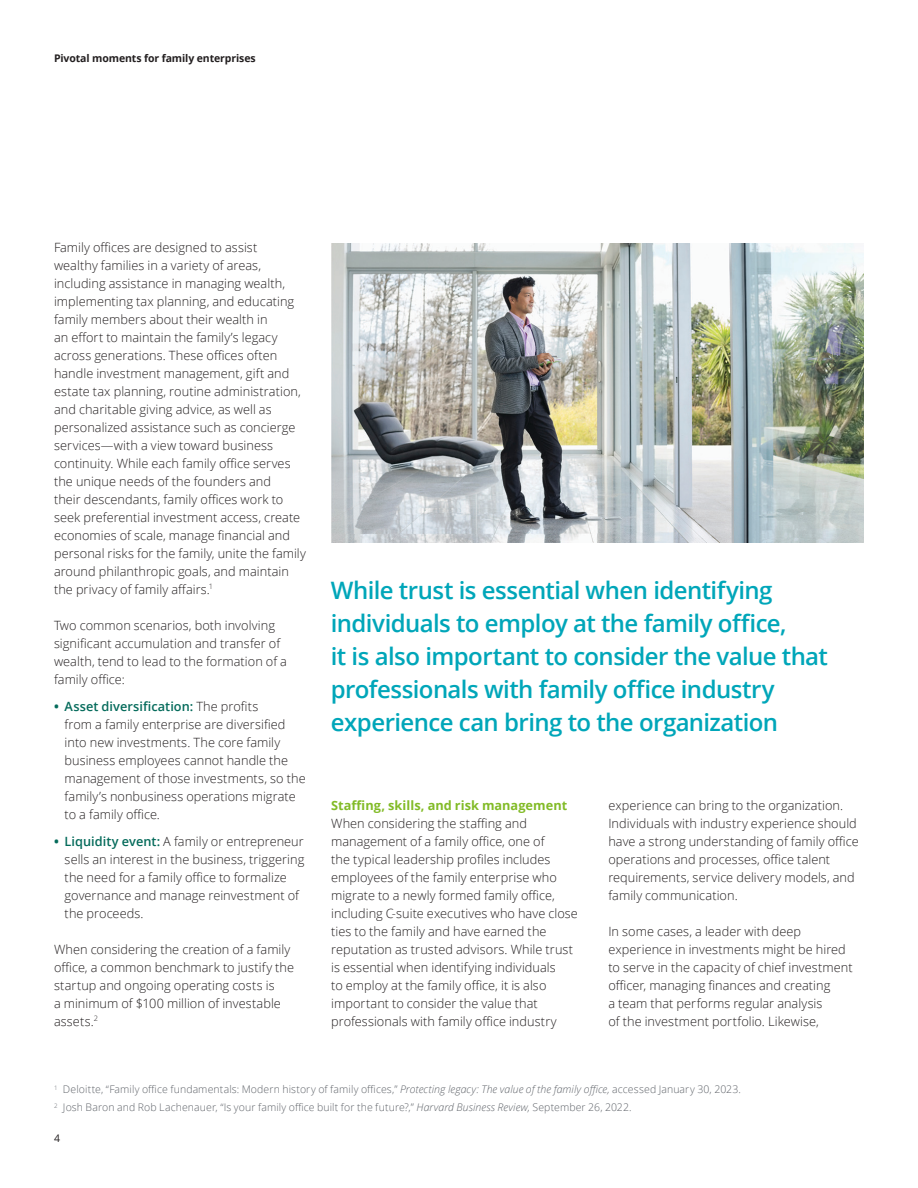
<style>
.page{position:relative;width:918px;height:1188px;background:#fff}
.page>*{position:absolute;margin:0;border:0;box-sizing:border-box;transform-origin:0 0}
.t1{font:600 24px/33px "Open Sans";letter-spacing:-.025em;color:#00a6b9}
.Body_copy__8_5_12pt{font:300 12.75px/18px "Open Sans";letter-spacing:.005em;color:#231f20}
.Subhead_A_-_GREEN{font:700 12.75px "Open Sans";letter-spacing:.005em;color:#82bb27}
.Footnote__7_9_5pt{font:300 10.5px "Open Sans";letter-spacing:.01em;color:#5f6369}
.t2{font:700 10.5px "Open Sans";letter-spacing:-.01em;color:#231f20}
.t3{font:10.5px "Open Sans";color:#231f20}
.s1{font-weight:700;color:#056b5b}
.s2{font-weight:600;color:#056b5b}
.s3{font-style:italic}
</style>
<div class="page">
<img style="left:331px;top:243px;width:533px;height:300px">
<p class="t2" style="left:54px;top:51px;width:203px">Pivotal moments for family enterprises</p>
<p class="Body_copy__8_5_12pt" style="left:54px;top:238px;width:253px">Family offices are designed to assist<br>wealthy families in a variety of areas, including assistance in managing wealth, implementing tax planning, and educating family members about their wealth in<br>an effort to maintain the family’s legacy across generations. These offices often handle investment management, gift and estate tax planning, routine administration, and charitable giving advice, as well as personalized assistance such as concierge services—with a view toward business continuity. While each family office serves the unique needs of the founders and<br>their descendants, family offices work to seek preferential investment access, create economies of scale, manage financial and personal risks for the family, unite the family around philanthropic goals, and maintain the privacy of family affairs.<sup>1</sup></p>
<p class="Body_copy__8_5_12pt" style="left:54px;top:616px;width:235px">Two common scenarios, both involving significant accumulation and transfer of wealth, tend to lead to the formation of a family office:</p>
<p class="Body_copy__8_5_12pt" style="left:65px;top:697px;width:243px;text-indent:-11px"><span class="s1">•</span> <span class="s2">Asset diversification:</span> The profits<br>from a family enterprise are diversified into new investments. The core family business employees cannot handle the management of those investments, so the family’s nonbusiness operations migrate to a family office.</p>
<p class="Body_copy__8_5_12pt" style="left:65px;top:832px;width:241px;text-indent:-11px"><span class="s1">•</span> <span class="s2">Liquidity event:</span> A family or entrepreneur sells an interest in the business, triggering the need for a family office to formalize governance and manage reinvestment of the proceeds.</p>
<p class="Body_copy__8_5_12pt" style="left:54px;top:940px;width:242px">When considering the creation of a family office, a common benchmark to justify the startup and ongoing operating costs is<br>a minimum of $100 million of investable assets.<sup>2</sup></p>
<p class="t1" style="left:331px;top:573px;width:499px">While trust is essential when identifying individuals to employ at the family office,<br>it is also important to consider the value that professionals with family office industry experience can bring to the organization</p>
<p class="Subhead_A_-_GREEN" style="left:331px;top:796px;width:238px">Staffing, skills, and risk management</p>
<p class="Body_copy__8_5_12pt" style="left:331px;top:814px;width:248px">When considering the staffing and management of a family office, one of<br>the typical leadership profiles includes employees of the family enterprise who migrate to a newly formed family office, including C-suite executives who have close ties to the family and have earned the reputation as trusted advisors. While trust is essential when identifying individuals<br>to employ at the family office, it is also important to consider the value that professionals with family office industry</p>
<p class="Body_copy__8_5_12pt" style="left:608px;top:796px;width:252px">experience can bring to the organization.<br>Individuals with industry experience should have a strong understanding of family office operations and processes, office talent requirements, service delivery models, and family communication.</p>
<p class="Body_copy__8_5_12pt" style="left:608px;top:922px;width:246px">In some cases, a leader with deep experience in investments might be hired to serve in the capacity of chief investment officer, managing finances and creating<br>a team that performs regular analysis<br>of the investment portfolio. Likewise,</p>
<p class="Footnote__7_9_5pt" style="left:54px;top:1082px;width:689px"><sup>1</sup> Deloitte, “Family office fundamentals: Modern history of family offices,” <span class="s3">Protecting legacy: The value of the family office,</span> accessed January 30, 2023.</p>
<p class="Footnote__7_9_5pt" style="left:54px;top:1100px;width:579px"><sup>2</sup> Josh Baron and Rob Lachenauer, “Is your family office built for the future?,” <span class="s3">Harvard Business Review,</span> September 26, 2022.</p>
<p class="t3" style="left:54px;top:1131px;width:8px">4</p>
</div>
